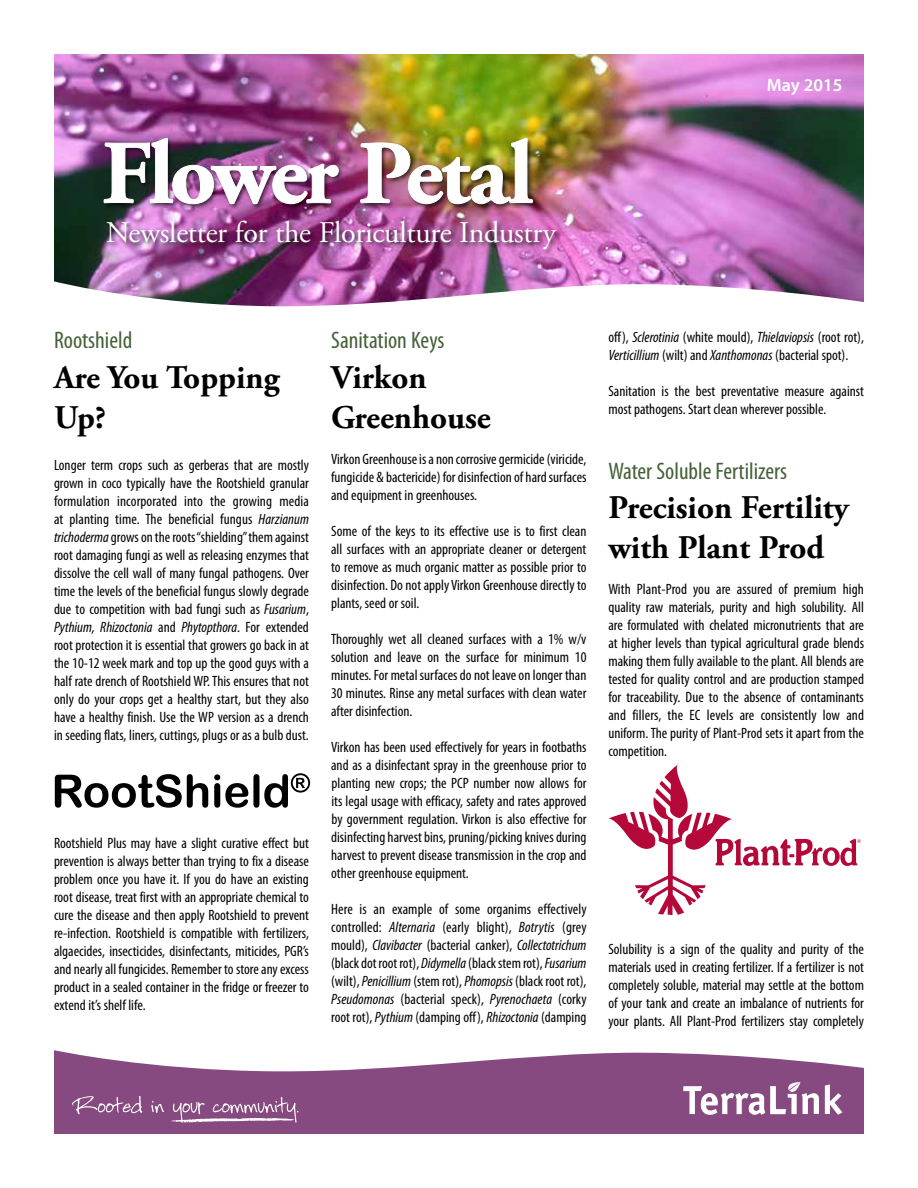
<style>
.page{position:relative;width:918px;height:1188px;background:#fff}
.page>*{position:absolute;margin:0;border:0;box-sizing:border-box;transform-origin:0 0}
.t1{font:700 33px/39.6px "Adobe Garamond Pro";color:#000}
.t2{font:30px "Adobe Garamond Pro";letter-spacing:-.01em;color:#fff}
.t3{font:condensed 24px "Myriad Pro";color:#456138}
.t4{font:600 18px "Myriad Pro";color:#fff}
.t5{font:condensed 15px/18px "Myriad Pro";color:#000;text-align:justify}
.s1{font-style:italic}
</style>
<div class="page">
<svg style="left:54px;top:1050px;width:810px;height:84px;fill:#864a80"></svg>
<svg style="left:825px;top:1084px;width:17px;height:31px"></svg>
<svg style="left:683px;top:1082px;width:136px;height:33px"></svg>
<svg style="left:72px;top:1096px;width:70px;height:18px"></svg>
<svg style="left:151px;top:1101px;width:13px;height:12px"></svg>
<svg style="left:170px;top:1097px;width:128px;height:27px;background:#9d6d99"></svg>
<img style="left:54px;top:54px;width:810px;height:253px">
<div style="left:102px;top:136px;width:437px;height:75px;background:#000;opacity:.75"></div>
<img style="left:104px;top:138px;width:429px;height:66px">
<div style="left:105px;top:219px;width:458px;height:38px;background:#000;opacity:.75"></div>
<svg style="left:55px;top:774px;width:153px;height:34px"></svg>
<svg style="left:214px;top:773px;width:96px;height:35px"></svg>
<svg style="left:608px;top:765px;width:253px;height:150px"></svg>
<p class="t4" style="left:767px;top:74px;width:77px">May 2015</p>
<h2 class="t2" style="left:106px;top:215px;width:451px">Newsletter for the Floriculture Industry</h2>
<h3 class="t3" style="left:54px;top:326px;width:80px">Rootshield</h3>
<h1 class="t1" style="left:54px;top:358px;width:227px">Are You Topping<br>Up?</h1>
<p class="t5" style="left:54px;top:456px;width:257px">Longer term crops such as gerberas that are mostly grown in coco typically have the Rootshield granular formulation incorporated into the growing media at planting time. The beneficial fungus <span class="s1">Harzianum trichoderma</span> grows on the roots “shielding” them against root damaging fungi as well as releasing enzymes that dissolve the cell wall of many fungal pathogens. Over time the levels of the beneficial fungus slowly degrade due to competition with bad fungi such as <span class="s1">Fusarium</span>, <span class="s1">Pythium, Rhizoctonia</span> and <span class="s1">Phytopthora</span>. For extended root protection it is essential that growers go back in at the 10-12 week mark and top up the good guys with a half rate drench of Rootshield WP. This ensures that not only do your crops get a healthy start, but they also have a healthy finish. Use the WP version as a drench in seeding flats, liners, cuttings, plugs or as a bulb dust.</p>
<p class="t5" style="left:54px;top:834px;width:257px">Rootshield Plus may have a slight curative effect but prevention is always better than trying to fix a disease problem once you have it. If you do have an existing root disease, treat first with an appropriate chemical to cure the disease and then apply Rootshield to prevent re-infection. Rootshield is compatible with fertilizers, algaecides, insecticides, disinfectants, miticides, PGR’s and nearly all fungicides. Remember to store any excess product in a sealed container in the fridge or freezer to extend it’s shelf life.</p>
<h3 class="t3" style="left:331px;top:326px;width:115px">Sanitation Keys</h3>
<h1 class="t1" style="left:331px;top:358px;width:161px">Virkon<br>Greenhouse</h1>
<p class="t5" style="left:331px;top:450px;width:257px">Virkon Greenhouse is a non corrosive germicide (viricide, fungicide &amp; bactericide) for disinfection of hard surfaces and equipment in greenhouses.</p>
<p class="t5" style="left:331px;top:522px;width:257px">Some of the keys to its effective use is to first clean all surfaces with an appropriate cleaner or detergent to remove as much organic matter as possible prior to disinfection. Do not apply Virkon Greenhouse directly to plants, seed or soil.</p>
<p class="t5" style="left:331px;top:630px;width:257px">Thoroughly wet all cleaned surfaces with a 1% w/v solution and leave on the surface for minimum 10 minutes. For metal surfaces do not leave on longer than 30 minutes. Rinse any metal surfaces with clean water after disinfection.</p>
<p class="t5" style="left:331px;top:738px;width:257px">Virkon has been used effectively for years in footbaths and as a disinfectant spray in the greenhouse prior to planting new crops; the PCP number now allows for its legal usage with efficacy, safety and rates approved by government regulation. Virkon is also effective for disinfecting harvest bins, pruning/picking knives during harvest to prevent disease transmission in the crop and other greenhouse equipment.</p>
<p class="t5" style="left:331px;top:900px;width:257px">Here is an example of some organims effectively controlled: <span class="s1">Alternaria</span> (early blight), <span class="s1">Botrytis</span> (grey mould), <span class="s1">Clavibacter</span> (bacterial canker), <span class="s1">Collectotrichum </span>(black dot root rot), <span class="s1">Didymella</span> (black stem rot), <span class="s1">Fusarium </span>(wilt), <span class="s1">Penicillium</span> (stem rot), <span class="s1">Phomopsis</span> (black root rot), <span class="s1">Pseudomonas</span> (bacterial speck), <span class="s1">Pyrenochaeta</span> (corky root rot), <span class="s1">Pythium</span> (damping off), <span class="s1">Rhizoctonia</span> (damping</p>
<p class="t5" style="left:608px;top:328px;width:257px">off), <span class="s1">Sclerotinia</span> (white mould), <span class="s1">Thielaviopsis</span> (root rot),<br><span class="s1">Verticillium</span> (wilt) and <span class="s1">Xanthomonas</span> (bacterial spot).</p>
<p class="t5" style="left:608px;top:382px;width:257px">Sanitation is the best preventative measure against most pathogens. Start clean wherever possible.</p>
<h3 class="t3" style="left:608px;top:456px;width:180px">Water Soluble Fertilizers</h3>
<h1 class="t1" style="left:608px;top:488px;width:242px">Precision Fertility with Plant Prod</h1>
<p class="t5" style="left:608px;top:580px;width:257px">With Plant-Prod you are assured of premium high quality raw materials, purity and high solubility. All are formulated with chelated micronutrients that are at higher levels than typical agricultural grade blends making them fully available to the plant. All blends are tested for quality control and are production stamped for traceability. Due to the absence of contaminants and fillers, the EC levels are consistently low and uniform. The purity of Plant-Prod sets it apart from the competition.</p>
<p class="t5" style="left:608px;top:940px;width:257px">Solubility is a sign of the quality and purity of the materials used in creating fertilizer. If a fertilizer is not completely soluble, material may settle at the bottom of your tank and create an imbalance of nutrients for your plants. All Plant-Prod fertilizers stay completely</p>
</div>
